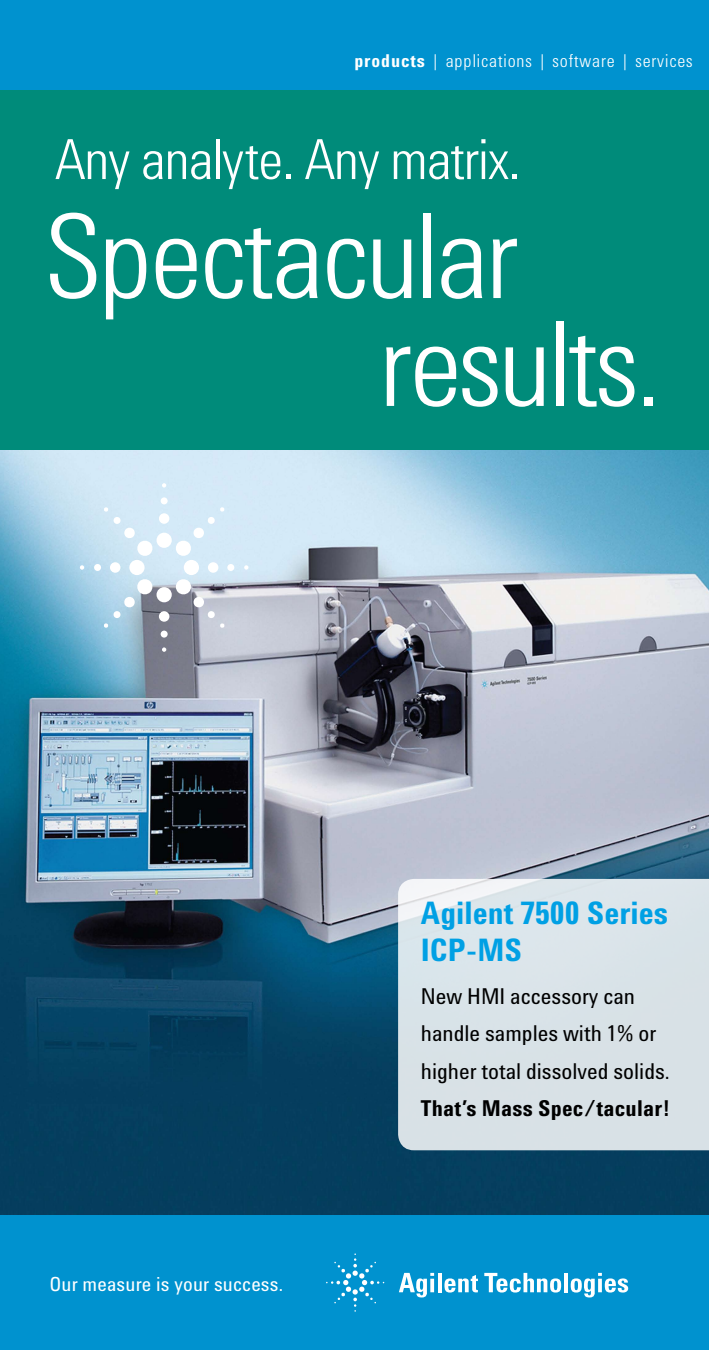
<style>
.page{position:relative;width:709px;height:1350px;background:#fff}
.page>*{position:absolute;margin:0;border:0;box-sizing:border-box;transform-origin:0 0}
.t1{font:300 120.69px/107.9px "Agilent Cond";letter-spacing:-.02em;color:#fff}
.t2{font:300 56.88px "Agilent Cond";letter-spacing:-.015em;color:#fff}
.t3{font:700 31.88px/36.9px "Agilent Cond";color:#00a0e4}
.t4{font:22.5px/37.5px "Agilent Cond";color:#000}
.t5{font:700 22.5px "Agilent Cond";letter-spacing:.01em;color:#000}
.t6{font:20px "Agilent Cond";letter-spacing:.01em;color:#fff}
.t7{font:300 18.25px "Agilent Cond";letter-spacing:.05em;color:#fff}
.s1{font-weight:700}
</style>
<div class="page">
<img style="left:0;top:450px;width:709px;height:765px">
<div style="left:0;top:73px;width:709px;height:377px;background:#008b7a"></div>
<div style="left:0;top:1215px;width:709px;height:135px;background:#0092cf"></div>
<svg style="left:399px;top:1273px;width:35px;height:24px"></svg>
<hr style="left:438px;top:1273px;width:3px;height:19px;background:#fff">
<svg style="left:444px;top:1275px;width:34px;height:18px"></svg>
<svg style="left:484px;top:1273px;width:77px;height:20px"></svg>
<hr style="left:564px;top:1273px;width:4px;height:19px;background:#fff">
<svg style="left:571px;top:1273px;width:57px;height:24px"></svg>
<svg style="left:326px;top:1253px;width:58px;height:59px"></svg>
<div style="left:0;top:0;width:709px;height:90px;background:#0092cf"></div>
<div style="left:398px;top:879px;width:311px;height:271px;background:#d8e2e7"></div>
<div style="left:156px;top:533px;width:16px;height:15px;background:#fff;border-radius:50%"></div>
<div style="left:159px;top:513px;width:10px;height:11px;background:#fff;border-radius:50%"></div>
<div style="left:161px;top:497px;width:7px;height:7px;background:#fff;border-radius:50%"></div>
<svg style="left:162px;top:483px;width:4px;height:5px"></svg>
<div style="left:184px;top:560px;width:15px;height:15px;background:#fff;border-radius:50%"></div>
<div style="left:208px;top:562px;width:10px;height:11px;background:#fff;border-radius:50%"></div>
<div style="left:227px;top:564px;width:7px;height:7px;background:#fff;border-radius:50%"></div>
<svg style="left:244px;top:565px;width:4px;height:5px"></svg>
<div style="left:156px;top:587px;width:16px;height:15px;background:#fff;border-radius:50%"></div>
<div style="left:159px;top:611px;width:10px;height:11px;background:#fff;border-radius:50%"></div>
<div style="left:161px;top:631px;width:7px;height:7px;background:#fff;border-radius:50%"></div>
<svg style="left:162px;top:647px;width:4px;height:5px"></svg>
<div style="left:129px;top:560px;width:16px;height:15px;background:#fff;border-radius:50%"></div>
<div style="left:110px;top:562px;width:10px;height:11px;background:#fff;border-radius:50%"></div>
<div style="left:94px;top:564px;width:7px;height:7px;background:#fff;border-radius:50%"></div>
<svg style="left:80px;top:565px;width:4px;height:5px"></svg>
<svg style="left:175px;top:507px;width:50px;height:50px;background:#d9ecf8"></svg>
<svg style="left:175px;top:578px;width:50px;height:50px;background:#b0b4bf"></svg>
<svg style="left:104px;top:578px;width:49px;height:50px;background:#b0c8d8"></svg>
<svg style="left:104px;top:507px;width:49px;height:50px;background:#d6eaf6"></svg>
<p class="t7" style="left:354px;top:50px;width:339px"><span class="s1">products</span> | applications | software | services</p>
<h2 class="t2" style="left:55px;top:127px;width:467px">Any analyte. Any matrix.</h2>
<h1 class="t1" style="left:379px;top:201px;width:283px;text-indent:-334px">Spectacular results.</h1>
<p class="t6" style="left:49px;top:1273px;width:235px">Our measure is your success.</p>
<h3 class="t3" style="left:421px;top:895px;width:248px">Agilent 7500 Series<br>ICP-MS</h3>
<p class="t4" style="left:421px;top:977px;width:250px">New HMI accessory can handle samples with 1% or higher total dissolved solids.</p>
<p class="t5" style="left:421px;top:1096px;width:251px">That’s Mass Spec/tacular!</p>
</div>
